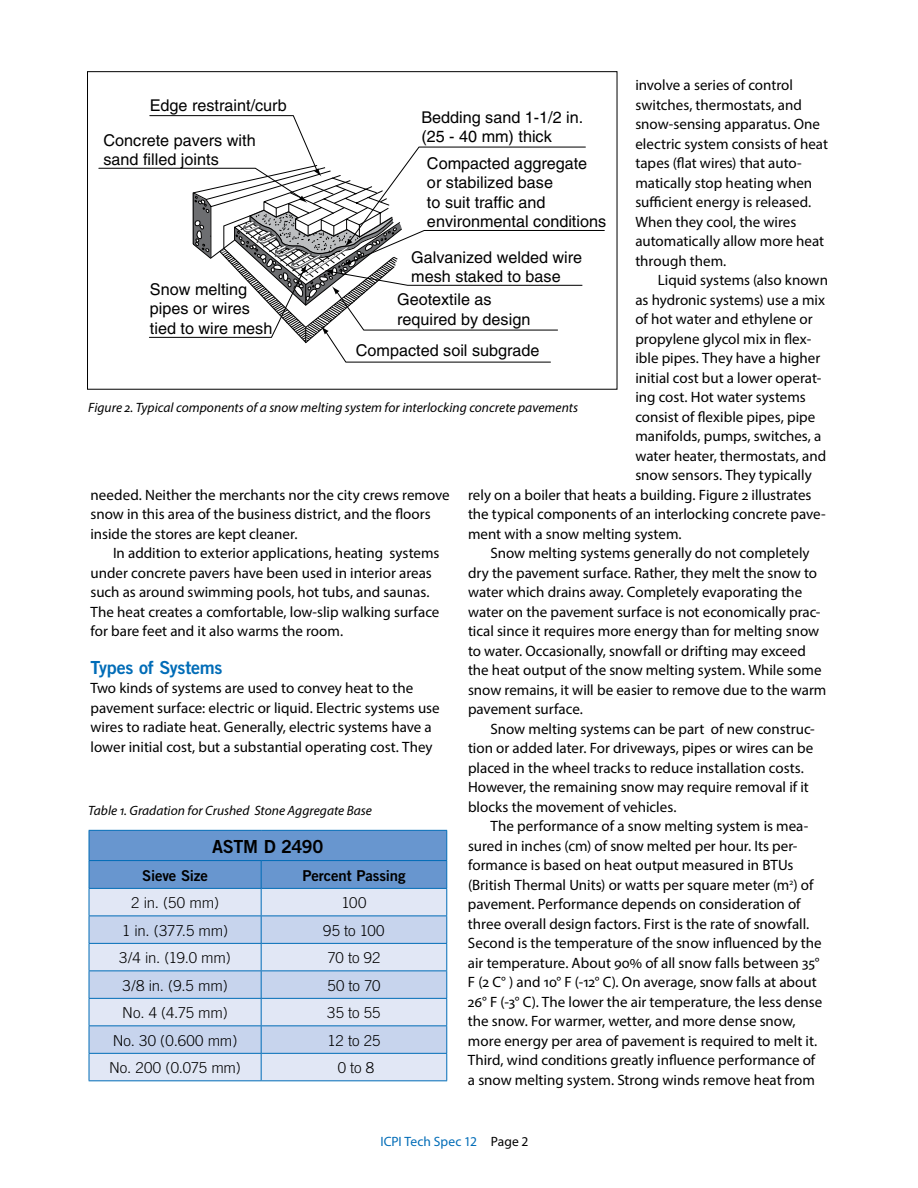
<style>
.page{position:relative;width:918px;height:1188px;background:#fff}
.page>*{position:absolute;margin:0;border:0;box-sizing:border-box;transform-origin:0 0}
.t1{font:18px "Trade Gothic Bold Two";letter-spacing:-.015em;color:#006cb7}
.t2{font:18px "Trade Gothic Bold Two";letter-spacing:-.02em;color:#000}
.t3{font:16.2px/19.5px "Helvetica";color:#000}
.t4{font:15px/19.5px "Myriad Pro";color:#000}
.t5{font:300 15px "Trade Gothic";letter-spacing:-.01em;color:#000}
.t6{font:15px "Trade Gothic Bold Two";letter-spacing:-.01em;color:#000}
.t7{font:italic 13.5px "Myriad Pro";color:#000}
.t8{font:13.5px "Myriad Pro";color:#006cb7}
.s1{color:#000}
</style>
<div class="page">
<svg style="left:98px;top:115px;width:507px;height:248px"></svg>
<hr style="left:89px;top:1080px;width:172px;height:1px;background:#006cb7">
<hr style="left:261px;top:1080px;width:186px;height:1px;background:#006cb7">
<svg style="left:89px;top:830px;width:358px;height:250px;background:#b4c9e7"></svg>
<hr style="left:261px;top:970px;width:186px;height:1px;background:#006cb7">
<p class="t4" style="left:635px;top:75px;width:194px">involve a series of control switches, thermostats, and snow-sensing apparatus. One electric system consists of heat tapes (flat wires) that auto&shy;matically stop heating when sufficient energy is released.<br>When they cool, the wires automatically allow more heat through them.</p>
<p class="t4" style="left:658px;top:270px;width:172px">Liquid systems (also known</p>
<p class="t4" style="left:635px;top:290px;width:191px">as hydronic systems) use a mix</p>
<p class="t4" style="left:635px;top:309px;width:179px">of hot water and ethylene or</p>
<p class="t4" style="left:635px;top:329px;width:177px">propylene glycol mix in flex-</p>
<p class="t4" style="left:635px;top:348px;width:186px">ible pipes. They have a higher</p>
<p class="t4" style="left:635px;top:368px;width:187px">initial cost but a lower operat-</p>
<p class="t4" style="left:635px;top:387px;width:172px">ing cost. Hot water systems</p>
<p class="t4" style="left:635px;top:407px;width:181px">consist of flexible pipes, pipe</p>
<p class="t4" style="left:635px;top:426px;width:188px">manifolds, pumps, switches, a</p>
<p class="t4" style="left:635px;top:446px;width:192px">water heater, thermostats, and</p>
<p class="t4" style="left:635px;top:465px;width:178px">snow sensors. They typically</p>
<p class="t4" style="left:468px;top:485px;width:345px">rely on a boiler that heats a building. Figure 2 illustrates</p>
<p class="t4" style="left:468px;top:504px;width:359px">the typical components of an interlocking concrete pave-</p>
<p class="t4" style="left:468px;top:524px;width:215px">ment with a snow melting system.</p>
<p class="t4" style="left:491px;top:543px;width:321px">Snow melting systems generally do not completely</p>
<p class="t4" style="left:468px;top:563px;width:351px">dry the pavement surface. Rather, they melt the snow to</p>
<p class="t4" style="left:468px;top:582px;width:336px">water which drains away. Completely evaporating the</p>
<p class="t4" style="left:468px;top:602px;width:354px">water on the pavement surface is not economically prac-</p>
<p class="t4" style="left:468px;top:621px;width:353px">tical since it requires more energy than for melting snow</p>
<p class="t4" style="left:468px;top:641px;width:339px">to water. Occasionally, snowfall or drifting may exceed</p>
<p class="t4" style="left:468px;top:660px;width:355px">the heat output of the snow melting system. While some</p>
<p class="t4" style="left:468px;top:680px;width:360px">snow remains, it will be easier to remove due to the warm</p>
<p class="t4" style="left:468px;top:699px;width:116px">pavement surface.</p>
<p class="t4" style="left:491px;top:719px;width:326px">Snow melting systems can be part of new construc-</p>
<p class="t4" style="left:468px;top:738px;width:347px">tion or added later. For driveways, pipes or wires can be</p>
<p class="t4" style="left:468px;top:758px;width:337px">placed in the wheel tracks to reduce installation costs.</p>
<p class="t4" style="left:468px;top:777px;width:342px">However, the remaining snow may require removal if it</p>
<p class="t4" style="left:468px;top:797px;width:210px">blocks the movement of vehicles.</p>
<p class="t4" style="left:491px;top:816px;width:319px">The performance of a snow melting system is mea-</p>
<p class="t4" style="left:468px;top:836px;width:331px">sured in inches (cm) of snow melted per hour. Its per-</p>
<p class="t4" style="left:468px;top:855px;width:327px">formance is based on heat output measured in BTUs</p>
<p class="t4" style="left:468px;top:875px;width:347px">(British Thermal Units) or watts per square meter (m<sup>2</sup>) of</p>
<p class="t4" style="left:468px;top:894px;width:334px">pavement. Performance depends on consideration of</p>
<p class="t4" style="left:468px;top:914px;width:343px">three overall design factors. First is the rate of snowfall.</p>
<p class="t4" style="left:468px;top:933px;width:355px">Second is the temperature of the snow influenced by the</p>
<p class="t4" style="left:468px;top:953px;width:353px">air temperature. About 90% of all snow falls between 35°</p>
<p class="t4" style="left:468px;top:972px;width:350px">F (2 C° ) and 10° F (-12° C). On average, snow falls at about</p>
<p class="t4" style="left:468px;top:992px;width:356px">26° F (-3° C). The lower the air temperature, the less dense</p>
<p class="t4" style="left:468px;top:1011px;width:329px">the snow. For warmer, wetter, and more dense snow,</p>
<p class="t4" style="left:468px;top:1031px;width:351px">more energy per area of pavement is required to melt it.</p>
<p class="t4" style="left:468px;top:1050px;width:349px">Third, wind conditions greatly influence performance of</p>
<p class="t4" style="left:468px;top:1070px;width:349px">a snow melting system. Strong winds remove heat from</p>
<p class="t3" style="left:104px;top:88px;width:185px;line-height:34.5px;text-indent:46px">Edge restraint/curb<br>Concrete pavers with</p>
<p class="t3" style="left:104px;top:150px;width:117px">sand filled joints</p>
<p class="t3" style="left:421px;top:107px;width:164px">Bedding sand 1-1/2 in. (25 - 40 mm) thick</p>
<p class="t3" style="left:427px;top:153px;width:181px">Compacted aggregate<br>or stabilized base<br>to suit traffic and environmental conditions</p>
<p class="t3" style="left:411px;top:248px;width:173px">Galvanized welded wire mesh staked to base</p>
<p class="t3" style="left:150px;top:279px;width:124px">Snow melting pipes or wires tied to wire mesh</p>
<p class="t3" style="left:397px;top:290px;width:135px">Geotextile as required by design</p>
<p class="t3" style="left:356px;top:340px;width:185px">Compacted soil subgrade</p>
<p class="t7" style="left:88px;top:399px;width:491px">Figure 2. Typical components of a snow melting system for interlocking concrete pavements</p>
<p class="t4" style="left:91px;top:485px;width:361px">needed. Neither the merchants nor the city crews remove snow in this area of the business district, and the floors inside the stores are kept cleaner.</p>
<p class="t4" style="left:91px;top:543px;width:350px;text-indent:22px">In addition to exterior applications, heating systems under concrete pavers have been used in interior areas such as around swimming pools, hot tubs, and saunas.<br>The heat creates a comfortable, low-slip walking surface for bare feet and it also warms the room.</p>
<p class="t1" style="left:91px;top:656px;width:134px">Types of Systems</p>
<p class="t4" style="left:91px;top:678px;width:351px">Two kinds of systems are used to convey heat to the pavement surface: electric or liquid. Electric systems use wires to radiate heat. Generally, electric systems have a lower initial cost, but a substantial operating cost. They</p>
<p class="t7" style="left:88px;top:802px;width:285px">Table 1. Gradation for Crushed Stone Aggregate Base</p>
<p class="t2" style="left:212px;top:835px;width:113px">ASTM D 2490</p>
<p class="t6" style="left:142px;top:866px;width:67px">Sieve Size</p>
<p class="t6" style="left:302px;top:866px;width:105px">Percent Passing</p>
<p class="t5" style="left:131px;top:894px;width:89px">2 in. (50 mm)</p>
<p class="t5" style="left:342px;top:894px;width:26px">100</p>
<p class="t5" style="left:122px;top:921px;width:108px">1 in. (377.5 mm)</p>
<p class="t5" style="left:323px;top:921px;width:63px">95 to 100</p>
<p class="t5" style="left:119px;top:949px;width:113px">3/4 in. (19.0 mm)</p>
<p class="t5" style="left:327px;top:949px;width:54px">70 to 92</p>
<p class="t5" style="left:122px;top:976px;width:107px">3/8 in. (9.5 mm)</p>
<p class="t5" style="left:327px;top:976px;width:55px">50 to 70</p>
<p class="t5" style="left:122px;top:1004px;width:107px">No. 4 (4.75 mm)</p>
<p class="t5" style="left:327px;top:1004px;width:55px">35 to 55</p>
<p class="t5" style="left:113px;top:1031px;width:126px">No. 30 (0.600 mm)</p>
<p class="t5" style="left:328px;top:1031px;width:54px">12 to 25</p>
<p class="t5" style="left:109px;top:1059px;width:133px">No. 200 (0.075 mm)</p>
<p class="t5" style="left:338px;top:1059px;width:38px">0 to 8</p>
<p class="t8" style="left:380px;top:1133px;width:150px">ICPI Tech Spec 12 <span class="s1">Page 2</span></p>
</div>
